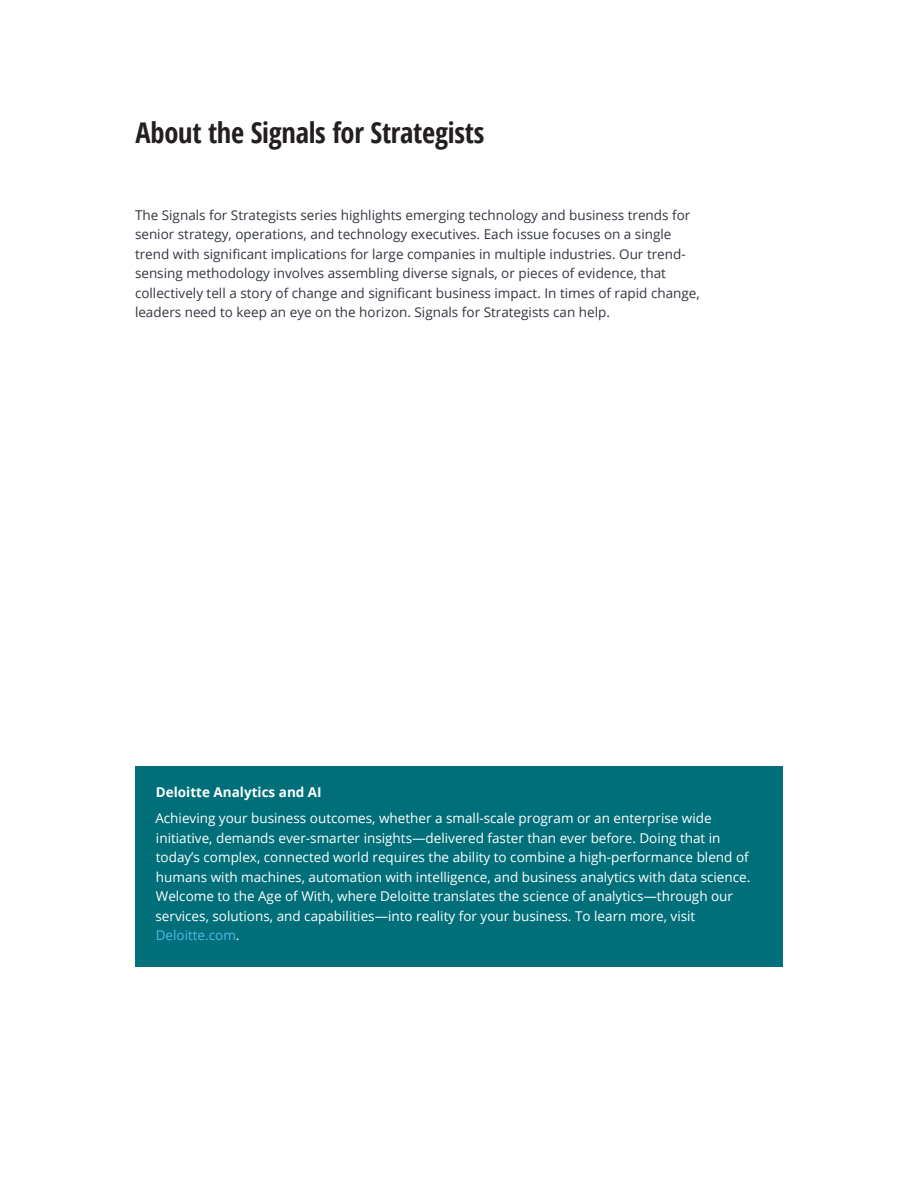
<style>
.page{position:relative;width:918px;height:1188px;background:#fff}
.page>*{position:absolute;margin:0;border:0;box-sizing:border-box;transform-origin:0 0}
.t1{font:700 28.5px "Open Sans Condensed";letter-spacing:-.01em;color:#231f20}
.t2{font:13.5px/19.5px "Open Sans";color:#fff}
.t3{font:13.5px/19.5px "Open Sans";color:#323640}
.t4{font:700 13.5px "Open Sans";color:#fff}
.s1{color:#4eb9e9}
</style>
<div class="page">
<div style="left:135px;top:766px;width:648px;height:201px;background:#006f7a"></div>
<h1 class="t1" style="left:136px;top:113px;width:350px">About the Signals for Strategists</h1>
<p class="t3" style="left:135px;top:205px;width:566px">The Signals for Strategists series highlights emerging technology and business trends for senior strategy, operations, and technology executives. Each issue focuses on a single trend with significant implications for large companies in multiple industries. Our trend&shy;sensing methodology involves assembling diverse signals, or pieces of evidence, that collectively tell a story of change and significant business impact. In times of rapid change, leaders need to keep an eye on the horizon. Signals for Strategists can help.</p>
<p class="t4" style="left:156px;top:782px;width:167px">Deloitte Analytics and AI</p>
<p class="t2" style="left:155px;top:808px;width:597px">Achieving your business outcomes, whether a small-scale program or an enterprise wide initiative, demands ever-smarter insights—delivered faster than ever before. Doing that in today’s complex, connected world requires the ability to combine a high-performance blend of humans with machines, automation with intelligence, and business analytics with data science.<br>Welcome to the Age of With, where Deloitte translates the science of analytics—through our services, solutions, and capabilities—into reality for your business. To learn more, visit <span class="s1">Deloitte.com</span>.</p>
</div>
